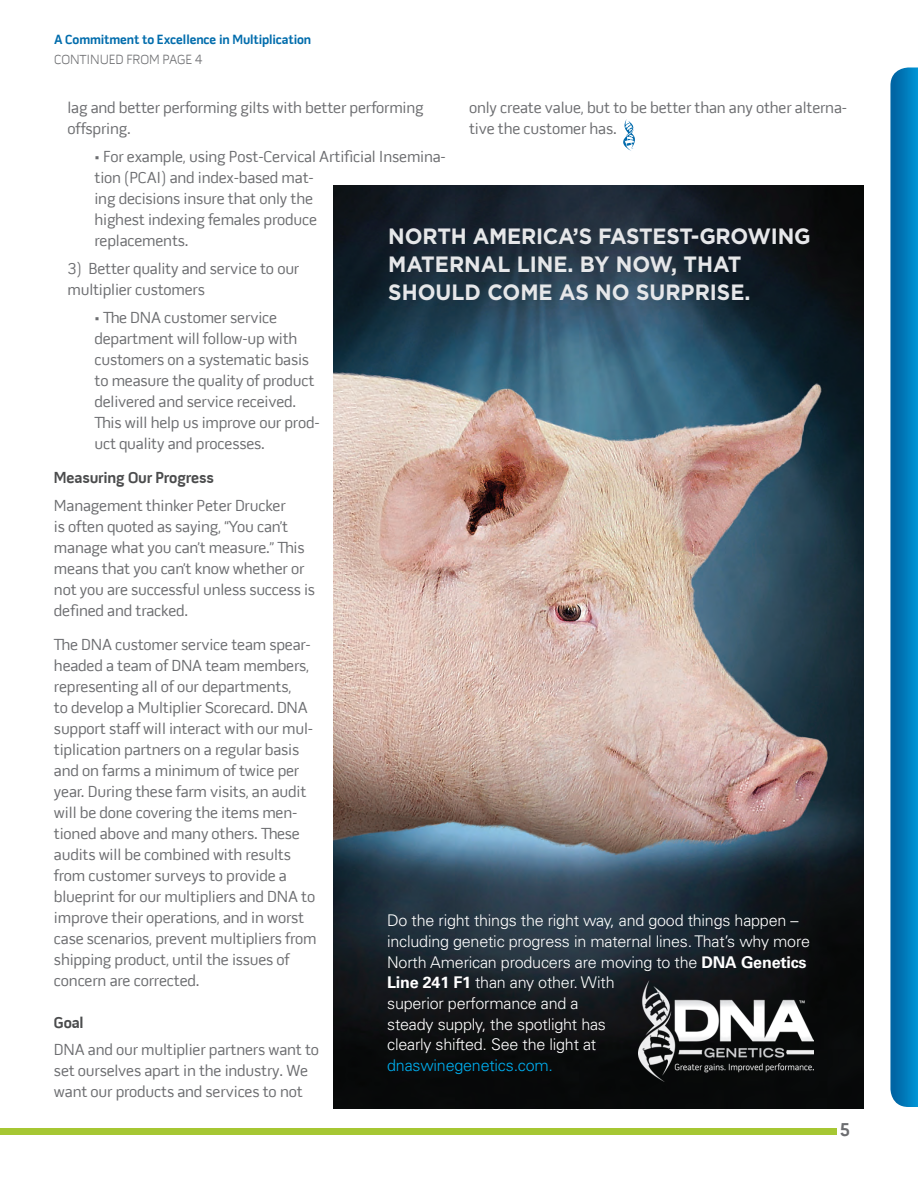
<style>
.page{position:relative;width:918px;height:1188px;background:#fff}
.page>*{position:absolute;margin:0;border:0;box-sizing:border-box;transform-origin:0 0}
.t1{font:700 22.2px/28.2px "Gotham";letter-spacing:-.01em;color:#e6e7e9;scale:.95 1}
.t2{font:700 18.75px "Pill Gothic 600 mg";color:#6c6d70}
.t3{font:16.2px/21px "Pill Gothic 600 mg";letter-spacing:-.01em;color:#6c6d70}
.t4{font:700 16.2px "Pill Gothic 600 mg";letter-spacing:-.01em;color:#4b4c4d}
.t5{font:300 16.05px/20.7px "Univers";letter-spacing:-.015em;color:#fff}
.t6{font:700 13.5px/19.5px "Pill Gothic 600 mg";letter-spacing:-.01em;color:#006cac}
.s1{font-weight:300;color:#6c6d70}
.s2{font-weight:700}
.s3{color:#00aeef}
</style>
<div class="page">
<div style="left:0;top:1128px;width:837px;height:6px;background:#a6c733"></div>
<svg style="left:890px;top:68px;width:28px;height:1039px"></svg>
<svg style="left:623px;top:119px;width:12px;height:32px"></svg>
<img style="left:334px;top:185px;width:530px;height:924px">
<img style="left:638px;top:980px;width:176px;height:102px">
<p class="t6" style="left:54px;top:30px;width:259px">A Commitment to Excellence in Multiplication<br><span class="s1">CONTINUED FROM PAGE 4</span></p>
<p class="t3" style="left:68px;top:98px;width:358px">lag and better performing gilts with better performing offspring.</p>
<p class="t3" style="left:94px;top:146px;width:353px">• For example, using Post-Cervical Artificial Insemina&shy;tion (PCAI) and index-based mat-<br>ing decisions insure that only the<br>highest indexing females produce<br>replacements.</p>
<p class="t3" style="left:67px;top:258px;width:233px">3) Better quality and service to our multiplier customers</p>
<p class="t3" style="left:94px;top:307px;width:227px">• The DNA customer service department will follow-up with customers on a systematic basis to measure the quality of product delivered and service received.<br>This will help us improve our prod&shy;uct quality and processes.</p>
<p class="t4" style="left:54px;top:468px;width:161px">Measuring Our Progress</p>
<p class="t3" style="left:54px;top:495px;width:263px">Management thinker Peter Drucker<br>is often quoted as saying, “You can’t manage what you can’t measure.” This means that you can’t know whether or not you are successful unless success is defined and tracked.</p>
<p class="t3" style="left:54px;top:634px;width:264px">The DNA customer service team spear&shy;headed a team of DNA team members, representing all of our departments,<br>to develop a Multiplier Scorecard. DNA support staff will interact with our mul&shy;tiplication partners on a regular basis and on farms a minimum of twice per year. During these farm visits, an audit will be done covering the items men&shy;tioned above and many others. These audits will be combined with results from customer surveys to provide a blueprint for our multipliers and DNA to improve their operations, and in worst case scenarios, prevent multipliers from shipping product, until the issues of concern are corrected.</p>
<p class="t4" style="left:54px;top:1012px;width:31px">Goal</p>
<p class="t3" style="left:54px;top:1039px;width:267px">DNA and our multiplier partners want to set ourselves apart in the industry. We want our products and services to not</p>
<p class="t3" style="left:469px;top:97px;width:380px">only create value, but to be better than any other alterna&shy;tive the customer has.</p>
<p class="t1" style="left:388px;top:221px;width:446px">NORTH AMERICA’S FASTEST-GROWING<br>MATERNAL LINE. BY NOW, THAT<br>SHOULD COME AS NO SURPRISE.</p>
<p class="t5" style="left:387px;top:910px;width:424px">Do the right things the right way, and good things happen – including genetic progress in maternal lines. That’s why more North American producers are moving to the <span class="s2">DNA Genetics Line 241 F1</span> than any other. With<br>superior performance and a<br>steady supply, the spotlight has<br>clearly shifted. See the light at<br><span class="s3">dnaswinegenetics.com.</span></p>
<p class="t2" style="left:840px;top:1118px;width:12px">5</p>
</div>
